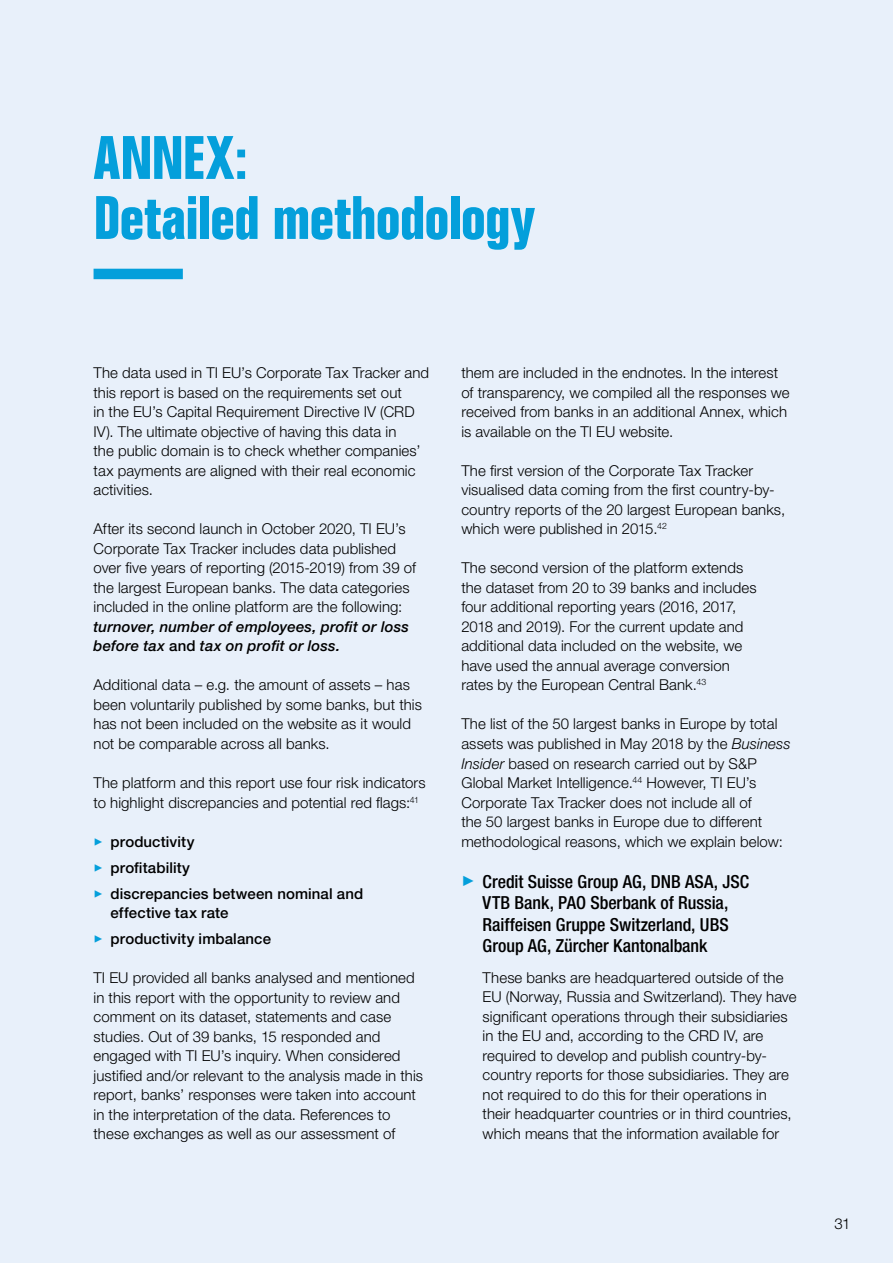
<style>
.page{position:relative;width:893px;height:1263px;background:#e8f0fa}
.page>*{position:absolute;margin:0;border:0;box-sizing:border-box;transform-origin:0 0}
.t1{font:700 condensed 60px/60px "Folio Std";letter-spacing:-.01em;color:#049fdb}
.t2{font:500 condensed 18px/21.6px "Helvetica Neue LT Std";color:#000}
.t3{font:300 15px/19.5px "Helvetica Neue LT Std";letter-spacing:.005em;color:#000}
.t4{font:500 15px/19.5px "Helvetica Neue LT Std";letter-spacing:.005em;color:#000}
.t5{font:italic 500 15px/19.5px "Helvetica Neue LT Std";letter-spacing:.01em;color:#000}
.s1{font-style:normal}
.s2{color:#049fdb}
.s3{font-style:italic}
</style>
<div class="page">
<div style="left:94px;top:269px;width:89px;height:10px;background:#049fdb"></div>
<h1 class="t1" style="left:94px;top:129px;width:443px">ANNEX:<br>Detailed methodology</h1>
<p class="t3" style="left:94px;top:363px;width:337px">The data used in TI EU’s Corporate Tax Tracker and this report is based on the requirements set out<br>in the EU’s Capital Requirement Directive IV (CRD IV). The ultimate objective of having this data in<br>the public domain is to check whether companies’ tax payments are aligned with their real economic activities.</p>
<p class="t3" style="left:94px;top:519px;width:324px">After its second launch in October 2020, TI EU’s Corporate Tax Tracker includes data published over five years of reporting (2015-2019) from 39 of the largest European banks. The data categories included in the online platform are the following:</p>
<p class="t5" style="left:94px;top:617px;width:317px">turnover, number of employees, profit or loss before tax <span class="s1">and</span> tax on profit or loss.</p>
<p class="t3" style="left:94px;top:675px;width:330px">Additional data – e.g. the amount of assets – has been voluntarily published by some banks, but this has not been included on the website as it would not be comparable across all banks.</p>
<p class="t3" style="left:94px;top:773px;width:334px">The platform and this report use four risk indicators to highlight discrepancies and potential red flags:<sup>41</sup></p>
<p class="t4" style="left:94px;top:831px;width:102px"><span class="s2">✓</span> productivity</p>
<p class="t4" style="left:94px;top:857px;width:98px"><span class="s2">✓</span> profitability</p>
<p class="t4" style="left:111px;top:883px;width:254px;text-indent:-17px"><span class="s2">✓</span> discrepancies between nominal and effective tax rate</p>
<p class="t4" style="left:94px;top:929px;width:179px"><span class="s2">✓</span> productivity imbalance</p>
<p class="t3" style="left:94px;top:967px;width:331px">TI EU provided all banks analysed and mentioned in this report with the opportunity to review and comment on its dataset, statements and case studies. Out of 39 banks, 15 responded and engaged with TI EU’s inquiry. When considered justified and/or relevant to the analysis made in this report, banks’ responses were taken into account in the interpretation of the data. References to these exchanges as well as our assessment of</p>
<p class="t3" style="left:461px;top:363px;width:330px">them are included in the endnotes. In the interest of transparency, we compiled all the responses we received from banks in an additional Annex, which is available on the TI EU website.</p>
<p class="t3" style="left:461px;top:460px;width:325px">The first version of the Corporate Tax Tracker visualised data coming from the first country-by&shy;country reports of the 20 largest European banks, which were published in 2015.<sup>42</sup></p>
<p class="t3" style="left:461px;top:558px;width:297px">The second version of the platform extends the dataset from 20 to 39 banks and includes four additional reporting years (2016, 2017, 2018 and 2019). For the current update and additional data included on the website, we have used the annual average conversion rates by the European Central Bank.<sup>43</sup></p>
<p class="t3" style="left:461px;top:714px;width:331px">The list of the 50 largest banks in Europe by total assets was published in May 2018 by the <span class="s3">Business Insider</span> based on research carried out by S&amp;P Global Market Intelligence.<sup>44</sup> However, TI EU’s Corporate Tax Tracker does not include all of<br>the 50 largest banks in Europe due to different methodological reasons, which we explain below:</p>
<p class="t2" style="left:483px;top:870px;width:268px;text-indent:-21px"><span class="s2">✓</span> Credit Suisse Group AG, DNB ASA, JSC VTB Bank, PAO Sberbank of Russia, Raiffeisen Gruppe Switzerland, UBS Group AG, Zürcher Kantonalbank</p>
<p class="t3" style="left:483px;top:967px;width:315px">These banks are headquartered outside of the EU (Norway, Russia and Switzerland). They have significant operations through their subsidiaries in the EU and, according to the CRD IV, are required to develop and publish country-by&shy;country reports for those subsidiaries. They are not required to do this for their operations in their headquarter countries or in third countries, which means that the information available for</p>
<p class="t3" style="left:834px;top:1213px;width:18px">31</p>
</div>
